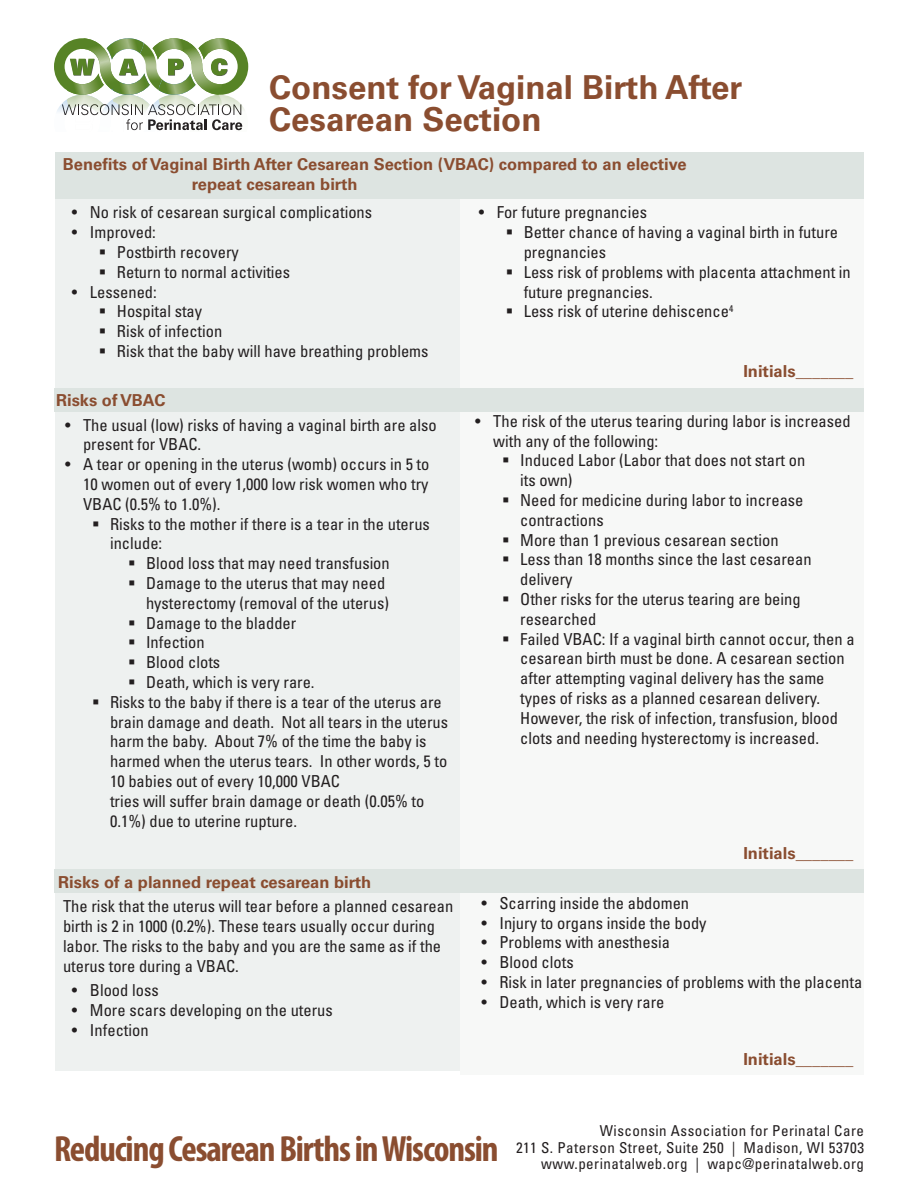
<style>
.page{position:relative;width:918px;height:1188px;background:#fff}
.page>*{position:absolute;margin:0;border:0;box-sizing:border-box;transform-origin:0 0}
.t1{font:700 condensed 36.6px "Myriad Pro";letter-spacing:-.03em;color:#8a4d30}
.t2{font:700 33px/31.5px "Univers";color:#8a4d30}
.t3{font:condensed 16.5px/19.8px "Univers";color:#231f20}
.t4{font:700 16.5px/19.8px "Univers";color:#8a4d30}
.t5{font:condensed 15px/16.5px "Univers";letter-spacing:.03em;color:#231f20;text-align:right}
</style>
<div class="page">
<div style="left:55px;top:175px;width:406px;height:896px;background:#eef1f0"></div>
<div style="left:461px;top:176px;width:403px;height:899px;background:#f7f8f7"></div>
<div style="left:55px;top:152px;width:809px;height:47px;background:#dde4e1"></div>
<div style="left:54px;top:388px;width:810px;height:23px;background:#dde4e1"></div>
<div style="left:54px;top:869px;width:810px;height:24px;background:#dde4e1"></div>
<svg style="left:54px;top:38px;width:194px;height:93px"></svg>
<h2 class="t2" style="left:269px;top:72px;width:475px">Consent for Vaginal Birth After<br>Cesarean Section</h2>
<p class="t4" style="left:192px;top:155px;width:496px;text-indent:-129px">Benefits of Vaginal Birth After Cesarean Section (VBAC) compared to an elective repeat cesarean birth</p>
<p class="t3" style="left:72px;top:202px;width:302px">• No risk of cesarean surgical complications</p>
<p class="t3" style="left:117px;top:222px;width:175px;text-indent:-45px">• Improved:<br>Postbirth recovery<br>Return to normal activities</p>
<p class="t3" style="left:117px;top:282px;width:313px;text-indent:-45px">• Lessened:<br>Hospital stay<br>Risk of infection<br>Risk that the baby will have breathing problems</p>
<p class="t3" style="left:524px;top:202px;width:329px;text-indent:-45px">• For future pregnancies<br>Better chance of having a vaginal birth in future pregnancies<br>Less risk of problems with placenta attachment in future pregnancies.<br>Less risk of uterine dehiscence<sup>4</sup></p>
<p class="t4" style="left:56px;top:391px;width:111px">Risks of VBAC</p>
<p class="t3" style="left:83px;top:415px;width:355px;text-indent:-18px">• The usual (low) risks of having a vaginal birth are also present for VBAC.</p>
<p class="t3" style="left:83px;top:454px;width:348px;text-align:justify;text-indent:-18px">• A tear or opening in the uterus (womb) occurs in 5 to 10 women out of every 1,000 low risk women who try VBAC (0.5% to 1.0%).</p>
<p class="t3" style="left:110px;top:514px;width:321px">Risks to the mother if there is a tear in the uterus</p>
<p class="t3" style="left:110px;top:533px;width:54px">include:</p>
<p class="t3" style="left:146px;top:553px;width:245px">Blood loss that may need transfusion</p>
<p class="t3" style="left:146px;top:573px;width:241px">Damage to the uterus that may need</p>
<p class="t3" style="left:146px;top:593px;width:244px">hysterectomy (removal of the uterus)</p>
<p class="t3" style="left:146px;top:613px;width:152px">Damage to the bladder</p>
<p class="t3" style="left:146px;top:632px;width:60px">Infection</p>
<p class="t3" style="left:146px;top:652px;width:76px">Blood clots</p>
<p class="t3" style="left:146px;top:672px;width:170px">Death, which is very rare.</p>
<p class="t3" style="left:110px;top:692px;width:333px">Risks to the baby if there is a tear of the uterus are</p>
<p class="t3" style="left:110px;top:712px;width:340px">brain damage and death. Not all tears in the uterus</p>
<p class="t3" style="left:110px;top:731px;width:318px">harm the baby. About 7% of the time the baby is</p>
<p class="t3" style="left:110px;top:751px;width:339px">harmed when the uterus tears. In other words, 5 to</p>
<p class="t3" style="left:110px;top:771px;width:231px">10 babies out of every 10,000 VBAC</p>
<p class="t3" style="left:110px;top:791px;width:316px">tries will suffer brain damage or death (0.05% to</p>
<p class="t3" style="left:110px;top:811px;width:188px">0.1%) due to uterine rupture.</p>
<p class="t4" style="left:58px;top:872px;width:315px">Risks of a planned repeat cesarean birth</p>
<p class="t3" style="left:63px;top:896px;width:392px">The risk that the uterus will tear before a planned cesarean birth is 2 in 1000 (0.2%). These tears usually occur during labor. The risks to the baby and you are the same as if the uterus tore during a VBAC.</p>
<p class="t3" style="left:72px;top:980px;width:88px">• Blood loss</p>
<p class="t3" style="left:72px;top:1000px;width:262px">• More scars developing on the uterus</p>
<p class="t3" style="left:72px;top:1020px;width:78px">• Infection</p>
<p class="t4" style="left:743px;top:361px;width:112px">Initials_______</p>
<p class="t3" style="left:475px;top:411px;width:377px">• The risk of the uterus tearing during labor is increased</p>
<p class="t3" style="left:493px;top:431px;width:166px">with any of the following:</p>
<p class="t3" style="left:520px;top:450px;width:287px">Induced Labor (Labor that does not start on</p>
<p class="t3" style="left:520px;top:470px;width:54px">its own)</p>
<p class="t3" style="left:520px;top:490px;width:285px">Need for medicine during labor to increase</p>
<p class="t3" style="left:520px;top:510px;width:85px">contractions</p>
<p class="t3" style="left:520px;top:530px;width:260px">More than 1 previous cesarean section</p>
<p class="t3" style="left:520px;top:549px;width:293px">Less than 18 months since the last cesarean</p>
<p class="t3" style="left:520px;top:569px;width:54px">delivery</p>
<p class="t3" style="left:520px;top:589px;width:282px">Other risks for the uterus tearing are being</p>
<p class="t3" style="left:520px;top:609px;width:78px">researched</p>
<p class="t3" style="left:520px;top:629px;width:336px">Failed VBAC: If a vaginal birth cannot occur, then a</p>
<p class="t3" style="left:520px;top:648px;width:326px">cesarean birth must be done. A cesarean section</p>
<p class="t3" style="left:520px;top:668px;width:306px">after attempting vaginal delivery has the same</p>
<p class="t3" style="left:520px;top:688px;width:301px">types of risks as a planned cesarean delivery.</p>
<p class="t3" style="left:520px;top:708px;width:319px">However, the risk of infection, transfusion, blood</p>
<p class="t3" style="left:520px;top:728px;width:300px">clots and needing hysterectomy is increased.</p>
<p class="t4" style="left:743px;top:844px;width:112px">Initials_______</p>
<p class="t3" style="left:481px;top:893px;width:209px">• Scarring inside the abdomen</p>
<p class="t3" style="left:481px;top:913px;width:227px">• Injury to organs inside the body</p>
<p class="t3" style="left:481px;top:932px;width:190px">• Problems with anesthesia</p>
<p class="t3" style="left:481px;top:952px;width:94px">• Blood clots</p>
<p class="t3" style="left:481px;top:972px;width:382px">• Risk in later pregnancies of problems with the placenta</p>
<p class="t3" style="left:481px;top:992px;width:184px">• Death, which is very rare</p>
<p class="t4" style="left:743px;top:1050px;width:112px">Initials_______</p>
<h1 class="t1" style="left:54px;top:1126px;width:446px">Reducing Cesarean Births in Wisconsin</h1>
<p class="t5" style="left:516px;top:1123px;width:349px">Wisconsin Association for Perinatal Care<br>211 S. Paterson Street, Suite 250 | Madison, WI 53703 www.perinatalweb.org | wapc@perinatalweb.org</p>
</div>
